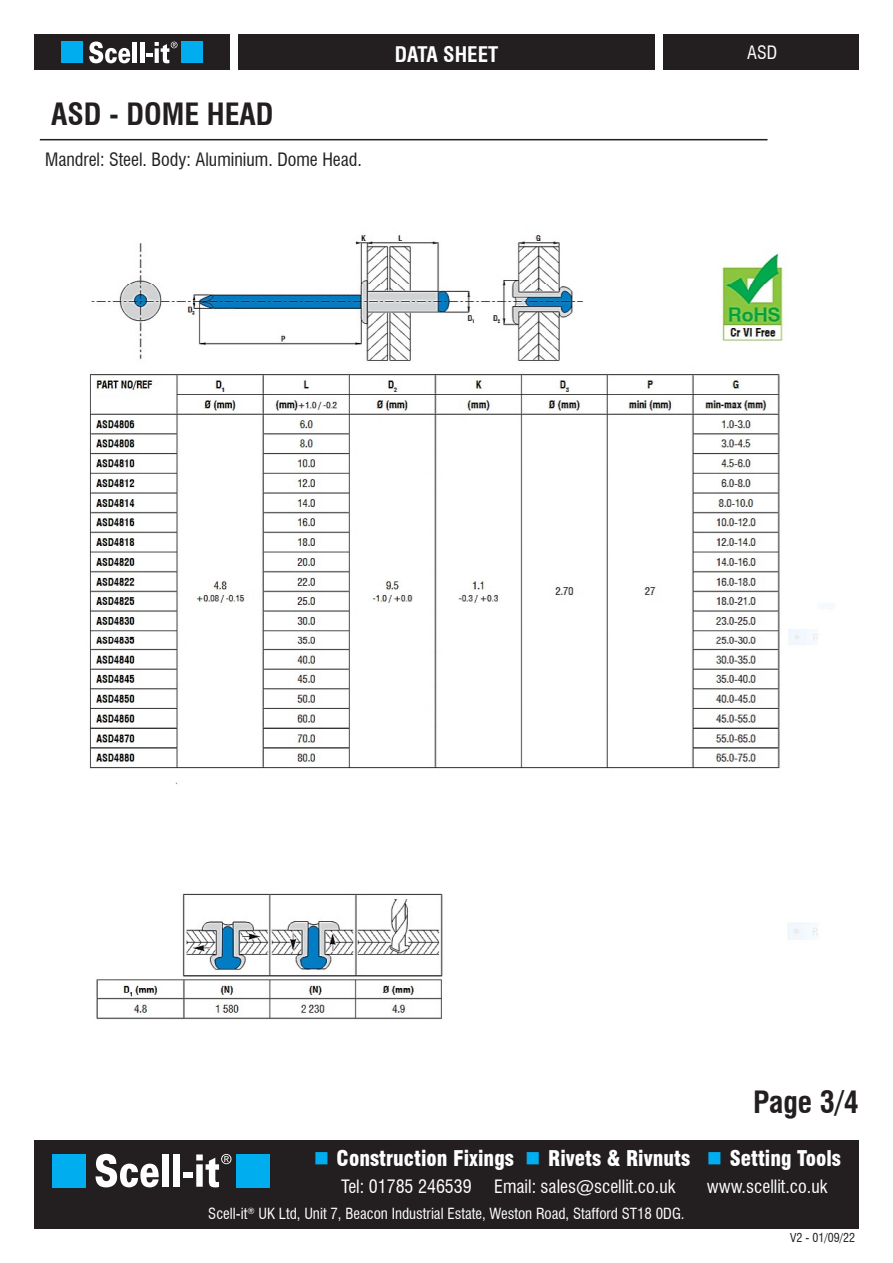
<style>
.page{position:relative;width:893px;height:1263px;background:#fff}
.page>*{position:absolute;margin:0;border:0;box-sizing:border-box;transform-origin:0 0}
.t1{font:700 condensed 30px "Swiss 721 BT";color:#231f20}
.t2{font:900 condensed 21.15px "Swiss 721 BT";color:#fff}
.t3{font:700 condensed 21px "Swiss 721 BT";color:#fff}
.t4{font:condensed 18px "Swiss 721 BT";color:#fff}
.t5{font:condensed 18px "Swiss 721 BT";color:#231f20}
.t6{font:condensed 15px "Swiss 721 BT";color:#fff}
.t7{font:condensed 12px "Swiss 721 BT";color:#231f20}
.s1{color:#00aeef}
</style>
<div class="page">
<div style="left:34px;top:1140px;width:825px;height:89px;background:#231f20"></div>
<div style="left:34px;top:34px;width:196px;height:36px;background:#231f20"></div>
<div style="left:238px;top:34px;width:417px;height:36px;background:#231f20"></div>
<div style="left:663px;top:34px;width:196px;height:35px;background:#231f20"></div>
<div style="left:52px;top:1154px;width:34px;height:33px;background:#00aeef"></div>
<div style="left:237px;top:1154px;width:33px;height:33px;background:#00aeef"></div>
<div style="left:183px;top:1172px;width:10px;height:5px;background:#fff"></div>
<svg style="left:96px;top:1154px;width:63px;height:33px"></svg>
<div style="left:162px;top:1154px;width:7px;height:33px;background:#fff"></div>
<div style="left:174px;top:1154px;width:6px;height:33px;background:#fff"></div>
<svg style="left:196px;top:1154px;width:35px;height:33px"></svg>
<div style="left:61px;top:42px;width:22px;height:21px;background:#00aeef"></div>
<div style="left:181px;top:42px;width:22px;height:21px;background:#00aeef"></div>
<svg style="left:89px;top:42px;width:41px;height:21px"></svg>
<hr style="left:133px;top:42px;width:4px;height:21px;background:#fff">
<hr style="left:140px;top:42px;width:4px;height:21px;background:#fff">
<svg style="left:146px;top:42px;width:31px;height:21px"></svg>
<hr style="left:40px;top:139px;width:727px;height:1px;background:#231f20">
<img style="left:89px;top:235px;width:743px;height:785px">
<p class="t1" style="left:51px;top:96px;width:224px">ASD - DOME HEAD</p>
<p class="t5" style="left:45px;top:148px;width:318px">Mandrel: Steel. Body: Aluminium. Dome Head.</p>
<p class="t3" style="left:395px;top:42px;width:105px">DATA SHEET</p>
<p class="t4" style="left:747px;top:42px;width:32px">ASD</p>
<p class="t1" style="left:753px;top:1083px;width:107px">Page 3/4</p>
<p class="t2" style="left:314px;top:1146px;width:529px"><span class="s1">■</span> Construction Fixings <span class="s1">■</span> Rivets &amp; Rivnuts <span class="s1">■</span> Setting Tools</p>
<p class="t4" style="left:341px;top:1176px;width:336px">Tel: 01785 246539 Email: sales@scellit.co.uk</p>
<p class="t4" style="left:707px;top:1176px;width:122px">www.scellit.co.uk</p>
<p class="t7" style="left:790px;top:1230px;width:66px">V2 - 01/09/22</p>
<p class="t6" style="left:208px;top:1204px;width:478px">Scell-it<sup>®</sup> UK Ltd, Unit 7, Beacon Industrial Estate, Weston Road, Stafford ST18 0DG.</p>
</div>
